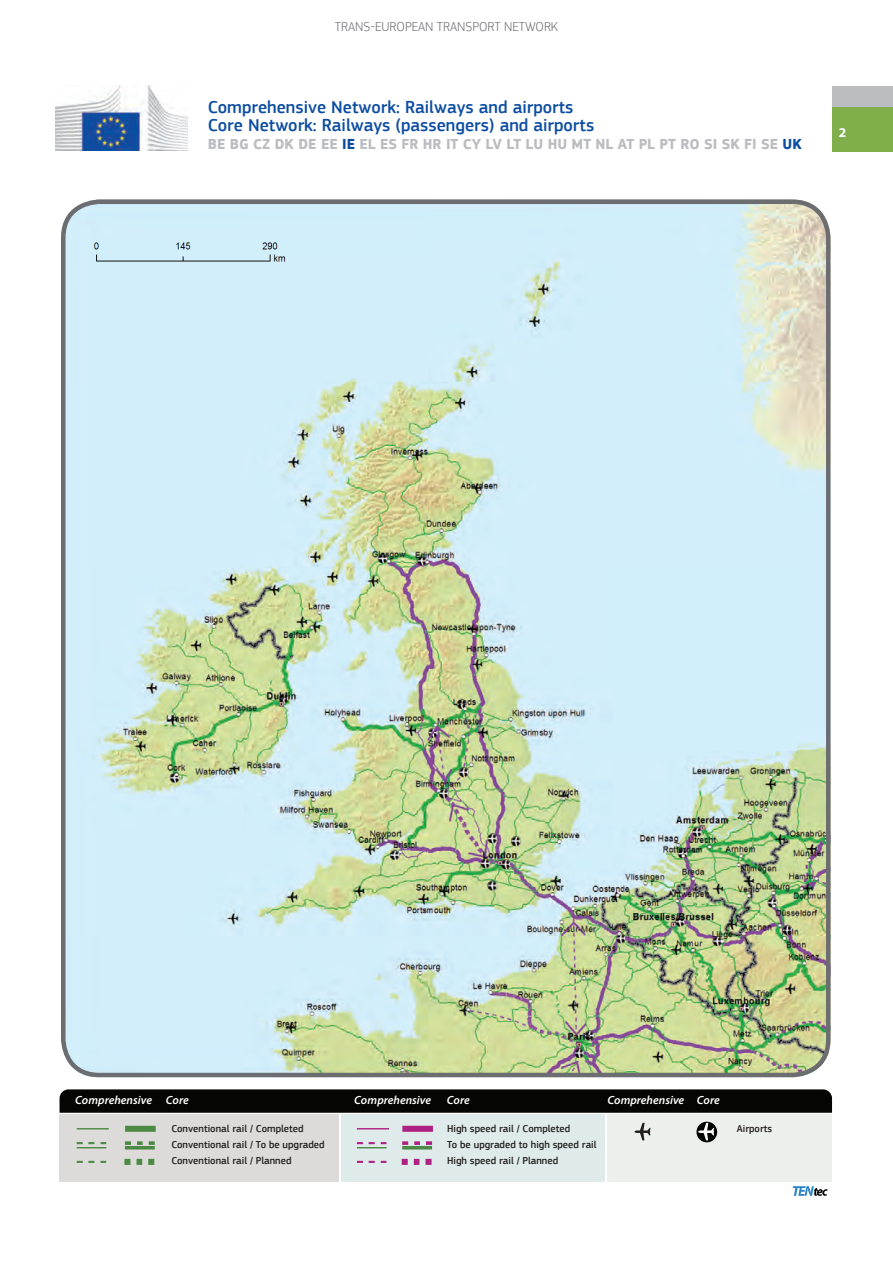
<style>
.page{position:relative;width:893px;height:1263px;background:#fff}
.page>*{position:absolute;margin:0;border:0;box-sizing:border-box;transform-origin:0 0}
.t1{font:500 18px/18px "EC Square Sans Pro";color:#0d4da1}
.t2{font:700 15px "EC Square Sans Pro";color:#bcbdc0}
.t3{font:300 13.5px "EC Square Sans Pro";color:#6c6d70}
.t4{font:700 13.5px "Myriad Pro";color:#fff}
.t5{font:italic 600 11.85px "Myriad Pro";color:#fff}
.t6{font:500 10.35px/15.9px "EC Square Sans Pro";color:#231f20}
.s1{color:#0d4da1}
</style>
<div class="page">
<div style="left:832px;top:86px;width:61px;height:21px;background:#bcbdc0"></div>
<div style="left:832px;top:107px;width:61px;height:45px;background:#80ae4a"></div>
<img style="left:55px;top:86px;width:132px;height:65px">
<img style="left:61px;top:200px;width:769px;height:877px">
<div style="left:61px;top:200px;width:769px;height:877px;border:4px solid #6c6d70;border-radius:36px"></div>
<svg style="left:60px;top:1089px;width:772px;height:24px;background:#0c0c0b"></svg>
<div style="left:60px;top:1114px;width:279px;height:67px;background:#dcdbd9"></div>
<div style="left:342px;top:1114px;width:263px;height:67px;background:#dfeaea"></div>
<div style="left:608px;top:1114px;width:224px;height:67px;background:#edefed"></div>
<svg style="left:793px;top:1186px;width:34px;height:10px"></svg>
<hr style="left:357px;top:1128px;width:32px;height:1px;background:#af2083">
<hr style="left:357px;top:1147px;width:30px;height:1px;background:#4b8944">
<svg style="left:357px;top:1142px;width:6px;height:2px"></svg>
<svg style="left:369px;top:1142px;width:6px;height:2px"></svg>
<svg style="left:357px;top:1161px;width:6px;height:2px"></svg>
<svg style="left:369px;top:1161px;width:6px;height:2px"></svg>
<div style="left:402px;top:1126px;width:31px;height:6px;background:#af2083"></div>
<hr style="left:402px;top:1146px;width:30px;height:3px;background:#4b8944">
<svg style="left:402px;top:1141px;width:6px;height:4px"></svg>
<svg style="left:414px;top:1141px;width:6px;height:4px"></svg>
<svg style="left:426px;top:1141px;width:6px;height:4px"></svg>
<svg style="left:402px;top:1159px;width:6px;height:6px"></svg>
<svg style="left:414px;top:1159px;width:5px;height:6px"></svg>
<div style="left:425px;top:1159px;width:7px;height:6px;background:#af2083"></div>
<hr style="left:77px;top:1128px;width:32px;height:1px;background:#4b8944">
<svg style="left:77px;top:1142px;width:29px;height:6px"></svg>
<svg style="left:77px;top:1161px;width:17px;height:2px"></svg>
<div style="left:125px;top:1126px;width:31px;height:6px;background:#4b8944"></div>
<hr style="left:125px;top:1146px;width:30px;height:3px;background:#4b8944">
<svg style="left:125px;top:1141px;width:6px;height:4px"></svg>
<svg style="left:137px;top:1141px;width:6px;height:4px"></svg>
<svg style="left:149px;top:1141px;width:6px;height:4px"></svg>
<svg style="left:124px;top:1159px;width:6px;height:6px"></svg>
<svg style="left:137px;top:1159px;width:5px;height:6px"></svg>
<svg style="left:148px;top:1159px;width:6px;height:6px"></svg>
<svg style="left:635px;top:1123px;width:15px;height:17px"></svg>
<svg style="left:696px;top:1122px;width:21px;height:20px"></svg>
<svg style="left:698px;top:1123px;width:16px;height:17px"></svg>
<div style="left:81px;top:224px;width:226px;height:50px;background:#d2eefb"></div>
<h3 class="t3" style="left:335px;top:19px;width:225px">TRANS-EUROPEAN TRANSPORT NETWORK</h3>
<h1 class="t1" style="left:208px;top:99px;width:388px">Comprehensive Network: Railways and airports<br>Core Network: Railways (passengers) and airports</h1>
<h2 class="t2" style="left:208px;top:135px;width:595px">BE BG CZ DK DE EE <span class="s1">IE</span> EL ES FR HR IT CY LV LT LU HU MT NL AT PL PT RO SI SK FI SE <span class="s1">UK</span></h2>
<h3 class="t4" style="left:839px;top:124px;width:9px">2</h3>
<p class="t5" style="left:75px;top:1093px;width:115px">Comprehensive Core</p>
<p class="t5" style="left:354px;top:1093px;width:78px">Comprehensive</p>
<p class="t5" style="left:447px;top:1093px;width:25px">Core</p>
<p class="t5" style="left:607px;top:1093px;width:114px">Comprehensive Core</p>
<p class="t6" style="left:171px;top:1120px;width:155px">Conventional rail / Completed<br>Conventional rail / To be upgraded<br>Conventional rail / Planned</p>
<p class="t6" style="left:447px;top:1120px;width:125px">High speed rail / Completed</p>
<p class="t6" style="left:737px;top:1120px;width:37px">Airports</p>
<p class="t6" style="left:447px;top:1137px;width:151px">To be upgraded to high speed rail<br>High speed rail / Planned</p>
</div>
